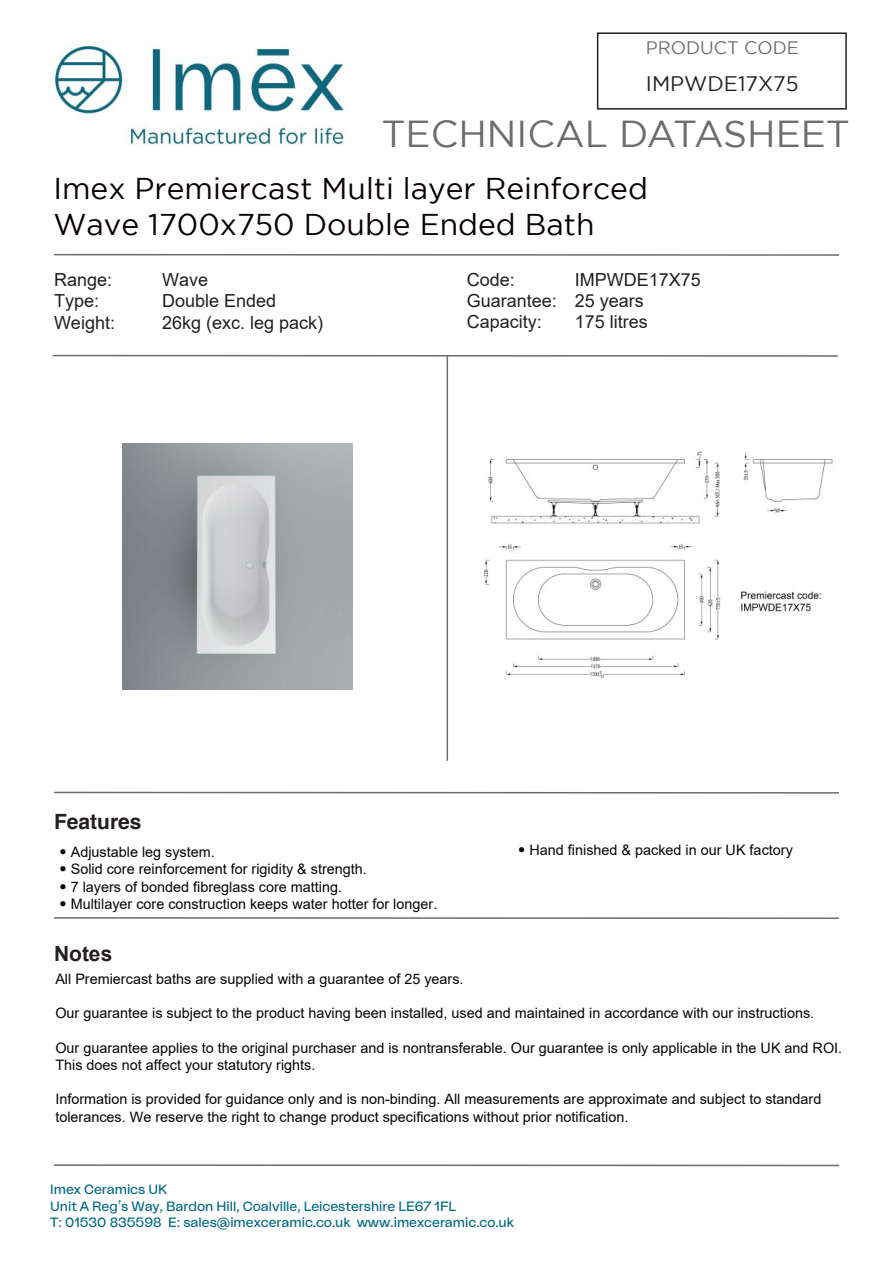
<style>
.page{position:relative;width:893px;height:1263px;background:#fff}
.page>*{position:absolute;margin:0;border:0;box-sizing:border-box;transform-origin:0 0}
.t1{font:37.5px "Gotham";color:#6c6d70}
.t2{font:30px/36px "Gotham";color:#080302}
.t3{font:21px "Gotham";color:#231f20}
.t4{font:700 21px "Helvetica";color:#231f20}
.t5{font:700 21px "Arial";color:#231f20}
.t6{font:18px/21.6px "Arial";color:#231f20}
.t7{font:18px "Gotham";color:#6c6d70}
.t8{font:14.4px/17.2px "Arial";color:#050504}
.t9{font:13.5px/16.2px "Imex Latin";color:#006882}
.s1{font-family:"Helvetica";font-weight:300}
</style>
<div class="page">
<div style="left:597px;top:32px;width:250px;height:78px;border:2px solid #231f20"></div>
<hr style="left:54px;top:254px;width:785px;height:2px;background:#6c6d70">
<hr style="left:54px;top:792px;width:785px;height:2px;background:#6c6d70">
<hr style="left:54px;top:917px;width:785px;height:2px;background:#6c6d70">
<hr style="left:53px;top:355px;width:785px;height:2px;background:#6c6d70">
<hr style="left:447px;top:356px;width:1px;height:405px;background:#6c6d70">
<hr style="left:54px;top:1164px;width:785px;height:2px;background:#6c6d70">
<img style="left:123px;top:444px;width:229px;height:245px">
<img style="left:484px;top:451px;width:349px;height:228px">
<img style="left:53px;top:44px;width:292px;height:103px">
<p class="t7" style="left:646px;top:37px;width:155px">PRODUCT CODE</p>
<h3 class="t3" style="left:646px;top:72px;width:154px">IMPWDE17X75</h3>
<h1 class="t1" style="left:381px;top:113px;width:470px">TECHNICAL DATASHEET</h1>
<h2 class="t2" style="left:53px;top:170px;width:596px">Imex Premiercast Multi layer Reinforced<br>Wave 1700x750 Double Ended Bath</h2>
<p class="t6" style="left:54px;top:268px;width:63px">Range:<br>Type:<br>Weight:</p>
<p class="t6" style="left:162px;top:269px;width:163px">Wave<br>Double Ended<br>26kg (exc. leg pack)</p>
<p class="t6" style="left:467px;top:269px;width:50px">Code:</p>
<p class="t6" style="left:467px;top:269px;width:236px;text-indent:108px">IMPWDE17X75<br>Guarantee: 25 years<br>Capacity:</p>
<p class="t6" style="left:575px;top:311px;width:75px">175 litres</p>
<h3 class="t4" style="left:54px;top:805px;width:89px">Features</h3>
<p class="t8" style="left:60px;top:843px;width:157px"><span class="s1">•</span> Adjustable leg system.</p>
<p class="t8" style="left:60px;top:860px;width:309px"><span class="s1">•</span> Solid core reinforcement for rigidity &amp; strength.</p>
<p class="t8" style="left:60px;top:878px;width:284px"><span class="s1">•</span> 7 layers of bonded fibreglass core matting.</p>
<p class="t8" style="left:60px;top:895px;width:379px"><span class="s1">•</span> Multilayer core construction keeps water hotter for longer.</p>
<p class="t8" style="left:518px;top:841px;width:276px"><span class="s1">•</span> Hand finished &amp; packed in our UK factory</p>
<h3 class="t5" style="left:54px;top:939px;width:60px">Notes</h3>
<p class="t8" style="left:55px;top:970px;width:410px">All Premiercast baths are supplied with a guarantee of 25 years.</p>
<p class="t8" style="left:55px;top:1004px;width:760px">Our guarantee is subject to the product having been installed, used and maintained in accordance with our instructions.</p>
<p class="t8" style="left:55px;top:1039px;width:788px">Our guarantee applies to the original purchaser and is nontransferable. Our guarantee is only applicable in the UK and ROI.<br>This does not affect your statutory rights.</p>
<p class="t8" style="left:55px;top:1091px;width:767px">Information is provided for guidance only and is non-binding. All measurements are approximate and subject to standard tolerances. We reserve the right to change product specifications without prior notification.</p>
<p class="t9" style="left:50px;top:1181px;width:465px">Imex Ceramics UK<br>Unit A Reg’s Way, Bardon Hill, Coalville, Leicestershire LE67 1FL<br>T: 01530 835598 E: sales@imexceramic.co.uk www.imexceramic.co.uk</p>
</div>
